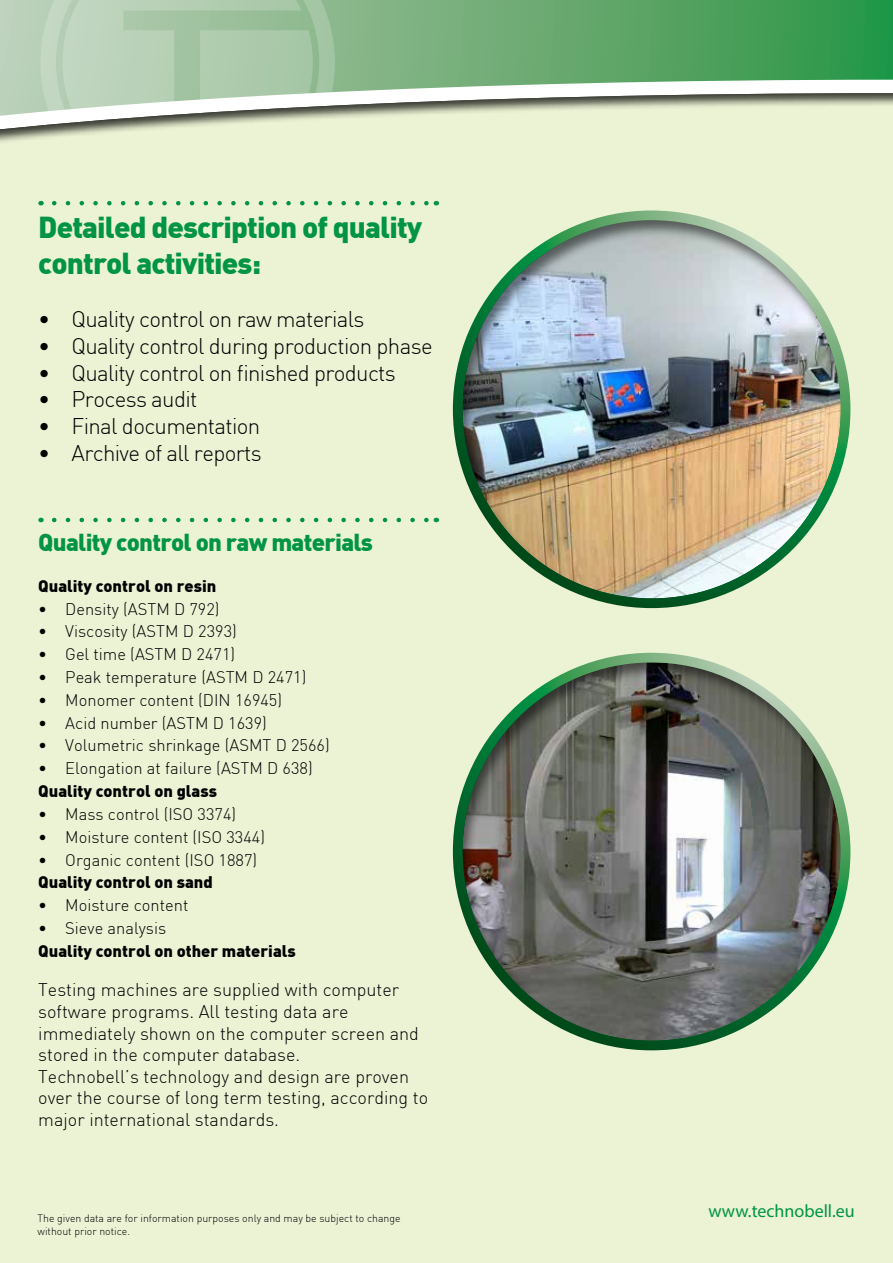
<style>
.page{position:relative;width:893px;height:1263px;background:#fff}
.page>*{position:absolute;margin:0;border:0;box-sizing:border-box;transform-origin:0 0}
.t1{font:900 29.7px/35.5px "DIN";letter-spacing:-.03em;color:#009444}
.t2{font:900 24px "DIN";letter-spacing:-.03em;color:#009444}
.t3{font:300 22.2px "DIN";letter-spacing:-.03em;color:#000}
.t4{font:300 18px/21.6px "DIN";color:#000}
.t5{font:18px "Myriad Pro";color:#009444}
.t6{font:300 16.5px "DIN";color:#000}
.t7{font:900 16.5px "DIN";color:#000}
.t8{font:300 10.5px/12.6px "DIN";color:#000}
</style>
<div class="page">
<div style="left:0;top:42px;width:893px;height:1221px;background:#ebf3d4"></div>
<div style="left:462px;top:219px;width:381px;height:381px;background:#000;opacity:.52"></div>
<div style="left:462px;top:661px;width:381px;height:381px;background:#000;opacity:.52"></div>
<div style="left:0;top:0;width:893px;height:145px;background:#000;opacity:.75"></div>
<svg style="left:40px;top:0;width:295px;height:113px;background:#b5ceb4"></svg>
<svg style="left:54px;top:201px;width:375px;height:4px"></svg>
<svg style="left:54px;top:518px;width:375px;height:4px"></svg>
<h1 class="t1" style="left:38px;top:208px;width:385px">Detailed description of quality control activities:</h1>
<h3 class="t3" style="left:38px;top:306px;width:328px">• Quality control on raw materials</h3>
<h3 class="t3" style="left:38px;top:332px;width:396px">• Quality control during production phase</h3>
<h3 class="t3" style="left:38px;top:359px;width:359px">• Quality control on finished products</h3>
<h3 class="t3" style="left:38px;top:386px;width:161px">• Process audit</h3>
<h3 class="t3" style="left:38px;top:412px;width:224px">• Final documentation</h3>
<h3 class="t3" style="left:38px;top:439px;width:225px">• Archive of all reports</h3>
<h2 class="t2" style="left:38px;top:526px;width:336px">Quality control on raw materials</h2>
<p class="t7" style="left:38px;top:575px;width:180px">Quality control on resin</p>
<p class="t6" style="left:38px;top:598px;width:183px">• Density (ASTM D 792)</p>
<p class="t6" style="left:38px;top:621px;width:200px">• Viscosity (ASTM D 2393)</p>
<p class="t6" style="left:38px;top:644px;width:198px">• Gel time (ASTM D 2471)</p>
<p class="t6" style="left:38px;top:667px;width:270px">• Peak temperature (ASTM D 2471)</p>
<p class="t6" style="left:38px;top:690px;width:245px">• Monomer content (DIN 16945)</p>
<p class="t6" style="left:38px;top:713px;width:230px">• Acid number (ASTM D 1639)</p>
<p class="t6" style="left:38px;top:735px;width:293px">• Volumetric shrinkage (ASMT D 2566)</p>
<p class="t6" style="left:38px;top:758px;width:276px">• Elongation at failure (ASTM D 638)</p>
<p class="t7" style="left:38px;top:780px;width:180px">Quality control on glass</p>
<p class="t6" style="left:38px;top:804px;width:199px">• Mass control (ISO 3374)</p>
<p class="t6" style="left:38px;top:827px;width:228px">• Moisture content (ISO 3344)</p>
<p class="t6" style="left:38px;top:849px;width:220px">• Organic content (ISO 1887)</p>
<p class="t7" style="left:38px;top:871px;width:176px">Quality control on sand</p>
<p class="t6" style="left:38px;top:895px;width:152px">• Moisture content</p>
<p class="t6" style="left:38px;top:918px;width:129px">• Sieve analysis</p>
<p class="t7" style="left:38px;top:940px;width:259px">Quality control on other materials</p>
<p class="t4" style="left:38px;top:979px;width:391px">Testing machines are supplied with computer software programs. All testing data are immediately shown on the computer screen and stored in the computer database.<br>Technobell’s technology and design are proven over the course of long term testing, according to major international standards.</p>
<p class="t8" style="left:38px;top:1212px;width:365px">The given data are for information purposes only and may be subject to change without prior notice.</p>
<p class="t5" style="left:708px;top:1200px;width:148px">www.technobell.eu</p>
</div>
